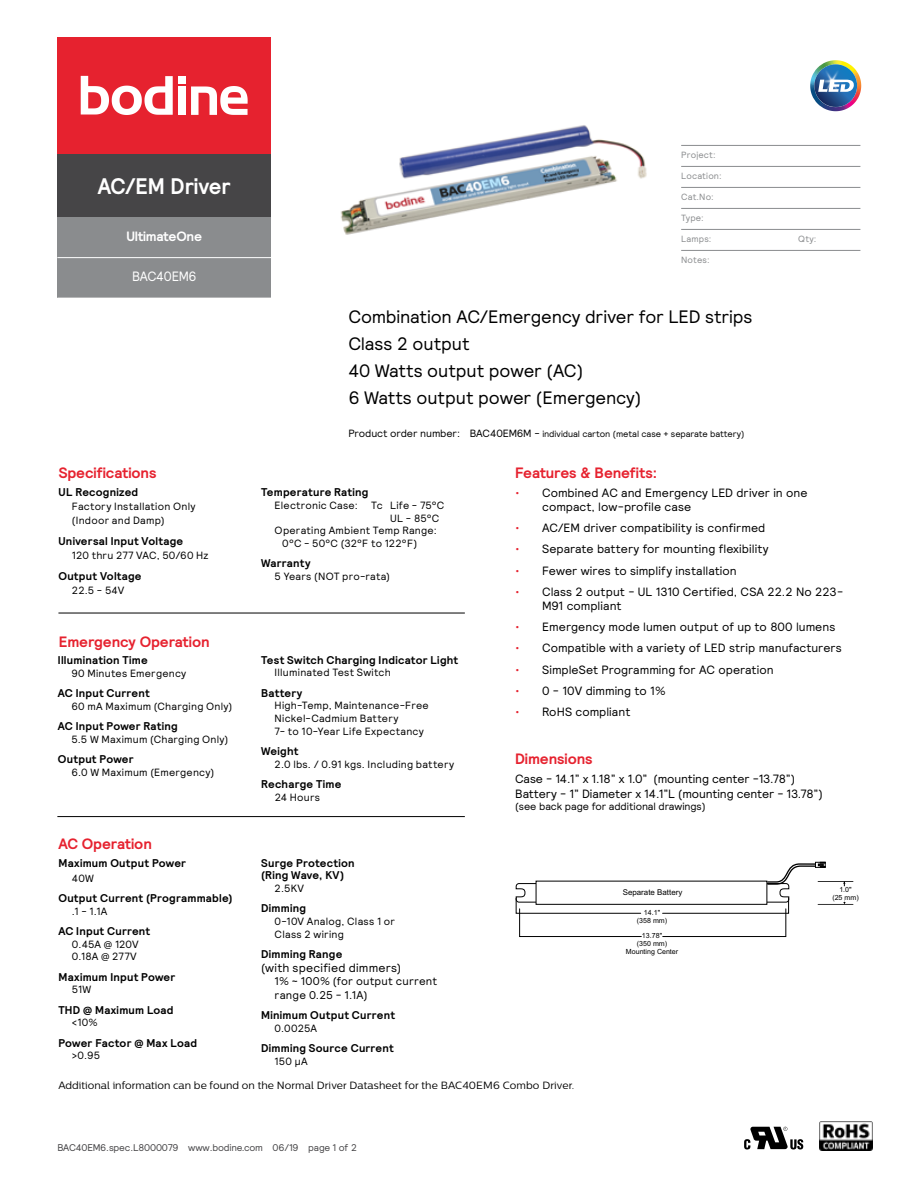
<style>
.page{position:relative;width:918px;height:1188px;background:#fff}
.page>*{position:absolute;margin:0;border:0;box-sizing:border-box;transform-origin:0 0}
.t1{font:700 22.5px "Relative";color:#fff;scale:.95 1}
.t2{font:18px/27px "Relative";letter-spacing:-.005em;color:#000}
.t3{font:700 15px "Relative";letter-spacing:-.005em;color:#e6222f}
.t4{font:700 13.5px "Relative";letter-spacing:-.02em;color:#fff}
.t5{font:13.5px "Relative";letter-spacing:-.025em;color:#fff;scale:.95 1}
.t6{font:12px/14.4px "Relative";letter-spacing:.005em;color:#000}
.t7{font:700 11.25px/12px "Relative";letter-spacing:.02em;color:#000}
.t8{font:11.25px/13.5px "Relative";letter-spacing:.02em;color:#000}
.t9{font:10.5px/12.8px "Relative";letter-spacing:.025em;color:#000}
.t10{font:10.5px "Centrale Sans";color:#000}
.t11{font:10.5px "Relative";letter-spacing:-.01em;color:#000}
.t12{font:9.75px "Relative";letter-spacing:-.015em;color:#464547}
.t13{font:9px "Relative";letter-spacing:-.01em;color:#000}
.t14{font:9px "Relative";letter-spacing:.02em;color:#8a8c8e}
.t15{font:7.95px "Arial";color:#000}
.t16{font:7.05px/7.9px "Arial";color:#000;text-align:center}
.s1{font-size:10.5px}
.s2{color:#e6222f}
</style>
<div class="page">
<hr style="left:681px;top:145px;width:179px;height:1px;background:#8a8c8e">
<hr style="left:681px;top:166px;width:179px;height:1px;background:#8a8c8e">
<hr style="left:681px;top:187px;width:179px;height:1px;background:#8a8c8e">
<hr style="left:681px;top:208px;width:179px;height:1px;background:#8a8c8e">
<hr style="left:681px;top:229px;width:179px;height:1px;background:#8a8c8e">
<hr style="left:681px;top:250px;width:179px;height:1px;background:#8a8c8e">
<img style="left:340px;top:125px;width:307px;height:110px">
<svg style="left:744px;top:1127px;width:59px;height:22px"></svg>
<hr style="left:57px;top:816px;width:408px;height:1px;background:#000">
<hr style="left:58px;top:613px;width:407px;height:1px;background:#000">
<img style="left:820px;top:1122px;width:52px;height:29px">
<hr style="left:818px;top:881px;width:35px;height:1px;background:#000">
<hr style="left:818px;top:904px;width:35px;height:1px;background:#000">
<svg style="left:843px;top:881px;width:3px;height:5px"></svg>
<svg style="left:516px;top:862px;width:309px;height:75px"></svg>
<div style="left:57px;top:154px;width:214px;height:63px;background:#464547"></div>
<div style="left:57px;top:217px;width:214px;height:81px;background:#8a8c8e"></div>
<hr style="left:57px;top:257px;width:214px;height:1px;background:#fff">
<div style="left:57px;top:37px;width:214px;height:117px;background:#e6222f"></div>
<div style="left:178px;top:76px;width:8px;height:7px;background:#fff"></div>
<div style="left:178px;top:87px;width:8px;height:28px;background:#fff"></div>
<svg style="left:191px;top:86px;width:57px;height:29px"></svg>
<svg style="left:81px;top:76px;width:92px;height:39px"></svg>
<div style="left:539px;top:822px;width:249px;height:45px;background:#fff"></div>
<img style="left:810px;top:60px;width:52px;height:52px">
<h1 class="t1" style="left:98px;top:172px;width:142px">AC/EM Driver</h1>
<p class="t4" style="left:126px;top:227px;width:77px">UltimateOne</p>
<p class="t5" style="left:132px;top:268px;width:69px">BAC40EM6</p>
<p class="t14" style="left:681px;top:149px;width:36px">Project:</p>
<p class="t14" style="left:681px;top:170px;width:42px">Location:</p>
<p class="t14" style="left:681px;top:191px;width:34px">Cat.No:</p>
<p class="t14" style="left:681px;top:212px;width:24px">Type:</p>
<p class="t14" style="left:681px;top:233px;width:32px">Lamps:</p>
<p class="t14" style="left:798px;top:233px;width:20px">Qty:</p>
<p class="t14" style="left:681px;top:254px;width:30px">Notes:</p>
<h2 class="t2" style="left:348px;top:303px;width:406px">Combination AC/Emergency driver for LED strips<br>Class 2 output<br>40 Watts output power (AC)<br>6 Watts output power (Emergency)</h2>
<p class="t13" style="left:348px;top:428px;width:398px"><span class="s1">Product order number: BAC40EM6M -</span> individual carton (metal case + separate battery)</p>
<p class="t3" style="left:59px;top:463px;width:99px">Specifications</p>
<p class="t3" style="left:515px;top:463px;width:144px">Features &amp; Benefits:</p>
<p class="t6" style="left:542px;top:485px;width:267px;text-indent:-27px"><span class="s2">•</span> Combined AC and Emergency LED driver in one compact, low-profile case</p>
<p class="t6" style="left:515px;top:520px;width:252px"><span class="s2">•</span> AC/EM driver compatibility is confirmed</p>
<p class="t6" style="left:515px;top:542px;width:255px"><span class="s2">•</span> Separate battery for mounting flexibility</p>
<p class="t6" style="left:515px;top:563px;width:223px"><span class="s2">•</span> Fewer wires to simplify installation</p>
<p class="t6" style="left:542px;top:584px;width:303px;text-indent:-27px"><span class="s2">•</span> Class 2 output - UL 1310 Certified, CSA 22.2 No 223-<br>M91 compliant</p>
<p class="t6" style="left:515px;top:619px;width:322px"><span class="s2">•</span> Emergency mode lumen output of up to 800 lumens</p>
<p class="t6" style="left:515px;top:641px;width:328px"><span class="s2">•</span> Compatible with a variety of LED strip manufacturers</p>
<p class="t6" style="left:515px;top:662px;width:260px"><span class="s2">•</span> SimpleSet Programming for AC operation</p>
<p class="t6" style="left:515px;top:683px;width:152px"><span class="s2">•</span> 0 - 10V dimming to 1%</p>
<p class="t6" style="left:515px;top:704px;width:117px"><span class="s2">•</span> RoHS compliant</p>
<p class="t3" style="left:515px;top:749px;width:79px">Dimensions</p>
<p class="t6" style="left:515px;top:771px;width:309px">Case - 14.1” x 1.18” x 1.0” (mounting center -13.78”)<br>Battery - 1” Diameter x 14.1”L (mounting center - 13.78”)</p>
<p class="t11" style="left:515px;top:800px;width:192px">(see back page for additional drawings)</p>
<p class="t7" style="left:58px;top:486px;width:81px">UL Recognized</p>
<p class="t9" style="left:72px;top:499px;width:125px;line-height:14.1px">Factory Installation Only (Indoor and Damp)</p>
<p class="t7" style="left:58px;top:535px;width:126px">Universal Input Voltage</p>
<p class="t9" style="left:72px;top:549px;width:138px">120 thru 277 VAC, 50/60 Hz</p>
<p class="t7" style="left:58px;top:570px;width:85px">Output Voltage</p>
<p class="t9" style="left:72px;top:584px;width:54px">22.5 - 54V</p>
<p class="t7" style="left:261px;top:486px;width:109px">Temperature Rating</p>
<p class="t9" style="left:275px;top:498px;width:85px">Electronic Case:</p>
<p class="t9" style="left:371px;top:498px;width:74px">Tc Life - 75°C</p>
<p class="t9" style="left:390px;top:511px;width:51px">UL - 85°C</p>
<p class="t9" style="left:275px;top:524px;width:164px">Operating Ambient Temp Range:</p>
<p class="t9" style="left:282px;top:537px;width:137px">0°C - 50°C (32°F to 122°F)</p>
<p class="t7" style="left:261px;top:557px;width:51px">Warranty</p>
<p class="t9" style="left:275px;top:570px;width:117px">5 Years (NOT pro-rata)</p>
<p class="t3" style="left:59px;top:632px;width:152px">Emergency Operation</p>
<p class="t7" style="left:261px;top:654px;width:199px">Test Switch Charging Indicator Light</p>
<p class="t9" style="left:275px;top:666px;width:118px">Illuminated Test Switch</p>
<p class="t7" style="left:261px;top:687px;width:43px">Battery</p>
<p class="t9" style="left:275px;top:699px;width:156px">High-Temp, Maintenance-Free<br>Nickel-Cadmium Battery<br>7- to 10-Year Life Expectancy</p>
<p class="t7" style="left:261px;top:745px;width:39px">Weight</p>
<p class="t9" style="left:275px;top:757px;width:181px">2.0 lbs. / 0.91 kgs. Including battery</p>
<p class="t7" style="left:261px;top:778px;width:82px">Recharge Time</p>
<p class="t9" style="left:275px;top:790px;width:47px">24 Hours</p>
<p class="t7" style="left:58px;top:654px;width:91px">Illumination Time</p>
<p class="t9" style="left:71px;top:666px;width:116px">90 Minutes Emergency</p>
<p class="t7" style="left:58px;top:687px;width:93px">AC Input Current</p>
<p class="t9" style="left:71px;top:699px;width:162px">60 mA Maximum (Charging Only)</p>
<p class="t7" style="left:58px;top:720px;width:121px">AC Input Power Rating</p>
<p class="t9" style="left:71px;top:732px;width:158px">5.5 W Maximum (Charging Only)</p>
<p class="t7" style="left:58px;top:753px;width:77px">Output Power</p>
<p class="t9" style="left:71px;top:765px;width:144px">6.0 W Maximum (Emergency)</p>
<p class="t16" style="left:637px;top:780px;width:32px">(358 mm)</p>
<p class="t3" style="left:58px;top:834px;width:95px">AC Operation</p>
<p class="t7" style="left:58px;top:857px;width:129px">Maximum Output Power</p>
<p class="t9" style="left:72px;top:871px;width:24px">40W</p>
<p class="t7" style="left:58px;top:892px;width:176px">Output Current (Programmable)</p>
<p class="t9" style="left:72px;top:904px;width:37px">.1 - 1.1A</p>
<p class="t7" style="left:58px;top:925px;width:93px">AC Input Current</p>
<p class="t9" style="left:72px;top:937px;width:68px">0.45A @ 120V<br>0.18A @ 277V</p>
<p class="t7" style="left:58px;top:971px;width:118px">Maximum Input Power</p>
<p class="t9" style="left:72px;top:983px;width:21px">51W</p>
<p class="t7" style="left:58px;top:1004px;width:117px">THD @ Maximum Load</p>
<p class="t9" style="left:72px;top:1016px;width:27px">&lt;10%</p>
<p class="t7" style="left:58px;top:1037px;width:140px">Power Factor @ Max Load</p>
<p class="t9" style="left:72px;top:1049px;width:30px">&gt;0.95</p>
<p class="t7" style="left:261px;top:857px;width:95px">Surge Protection (Ring Wave, KV)</p>
<p class="t9" style="left:275px;top:882px;width:31px">2.5KV</p>
<p class="t7" style="left:261px;top:902px;width:46px">Dimming</p>
<p class="t9" style="left:275px;top:915px;width:122px">0-10V Analog, Class 1 or<br>Class 2 wiring</p>
<p class="t7" style="left:261px;top:948px;width:83px">Dimming Range</p>
<p class="t6" style="left:261px;top:960px;width:142px">(with specified dimmers)</p>
<p class="t8" style="left:275px;top:974px;width:164px">1% ~ 100% (for output current range 0.25 - 1.1A)</p>
<p class="t7" style="left:261px;top:1009px;width:135px">Minimum Output Current</p>
<p class="t9" style="left:275px;top:1021px;width:44px">0.0025A</p>
<p class="t7" style="left:261px;top:1042px;width:134px">Dimming Source Current</p>
<p class="t9" style="left:275px;top:1054px;width:34px">150 µA</p>
<p class="t10" style="left:58px;top:1079px;width:517px">Additional information can be found on the Normal Driver Datasheet for the BAC40EM6 Combo Driver.</p>
<p class="t12" style="left:57px;top:1141px;width:301px">BAC40EM6.spec.L8000079 www.bodine.com 06/19 page 1 of 2</p>
<p class="t15" style="left:623px;top:888px;width:61px">Separate Battery</p>
<p class="t16" style="left:832px;top:885px;width:28px">1.0"<br>(25 mm)</p>
<p class="t16" style="left:637px;top:909px;width:32px">14.1" (358 mm)</p>
<p class="t16" style="left:626px;top:932px;width:54px">13.78"<br>(350 mm)<br>Mounting Center</p>
</div>
